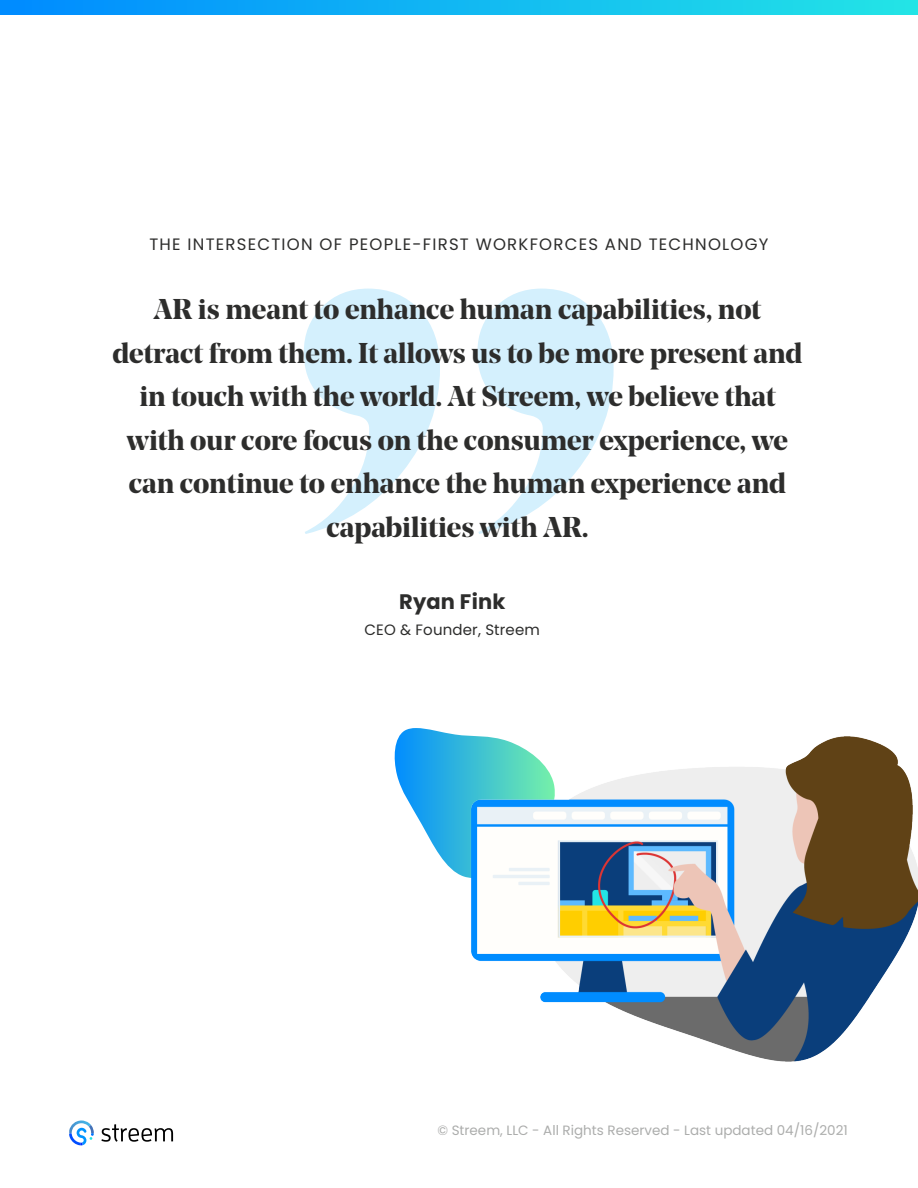
<style>
.page{position:relative;width:918px;height:1188px;background:#fff}
.page>*{position:absolute;margin:0;border:0;box-sizing:border-box;transform-origin:0 0}
.t1{font:700 940.65px "Noe Display";color:#fff}
.t2{font:700 28.5px/43.5px "Noe Display";color:#2d2d2c;text-align:center}
.t3{font:700 21px "Poppins";letter-spacing:.01em;color:#2d2d2c}
.t4{font:16.5px "Poppins";letter-spacing:.075em;color:#2d2d2c}
.t5{font:15px "Poppins";letter-spacing:.01em;color:#2d2d2c}
.t6{font:13.5px "Poppins";color:#acadac}
</style>
<div class="page">
<svg style="left:0;top:0;width:918px;height:15px"></svg>
<svg style="left:101px;top:1124px;width:72px;height:18px"></svg>
<svg style="left:69px;top:1120px;width:25px;height:25px"></svg>
<svg style="left:394px;top:728px;width:71px;height:149px"></svg>
<img style="left:465px;top:735px;width:453px;height:327px">
<p class="t4" style="left:149px;top:234px;width:621px">THE INTERSECTION OF PEOPLE-FIRST WORKFORCES AND TECHNOLOGY</p>
<h1 class="t1" style="left:275px;top:25px;width:369px">”</h1>
<p class="t2" style="left:112px;top:287px;width:692px">AR is meant to enhance human capabilities, not detract from them. It allows us to be more present and in touch with the world. At Streem, we believe that with our core focus on the consumer experience, we can continue to enhance the human experience and capabilities with AR.</p>
<p class="t3" style="left:399px;top:589px;width:108px">Ryan Fink</p>
<p class="t5" style="left:365px;top:621px;width:177px">CEO &amp; Founder, Streem</p>
<p class="t6" style="left:437px;top:1122px;width:412px">© Streem, LLC - All Rights Reserved - Last updated 04/16/2021</p>
</div>
